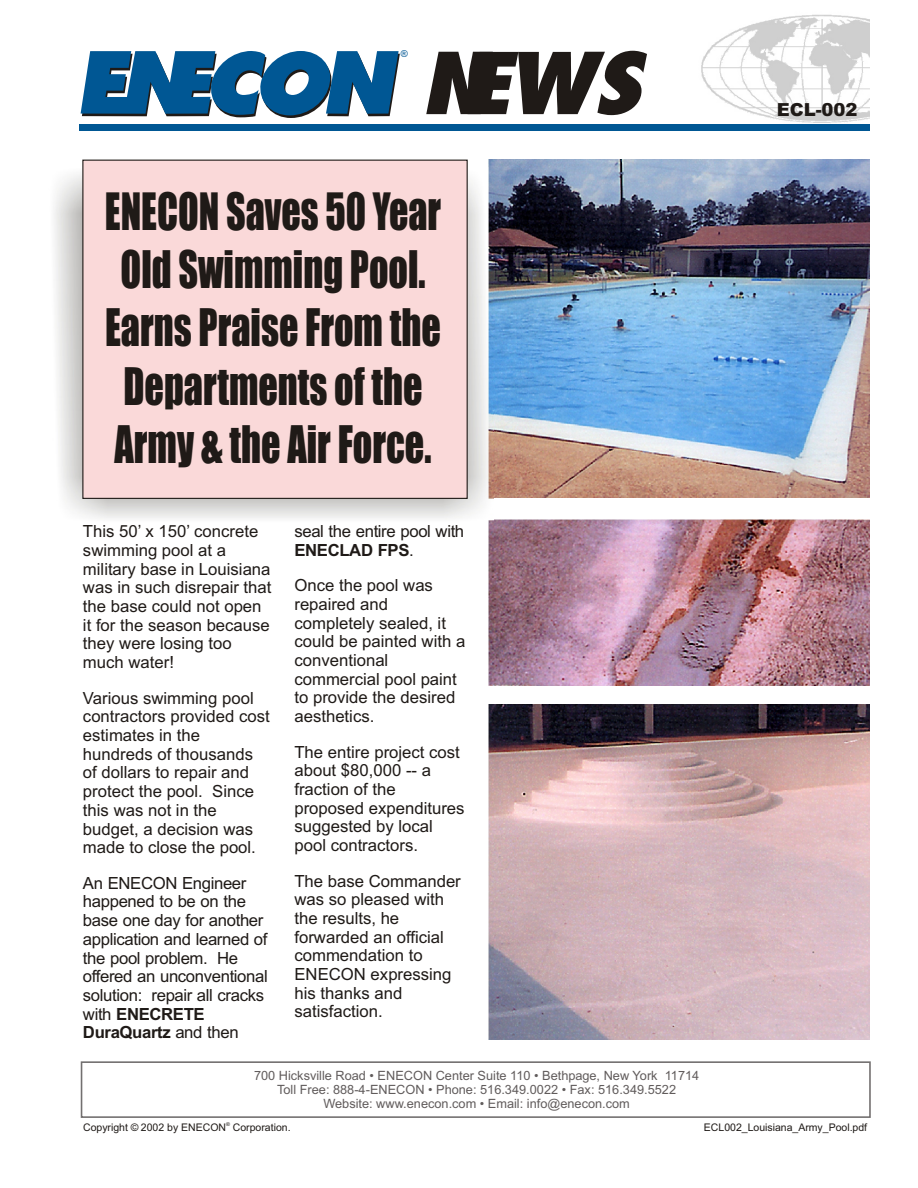
<style>
.page{position:relative;width:918px;height:1188px;background:#fff}
.page>*{position:absolute;margin:0;border:0;box-sizing:border-box;transform-origin:0 0}
.t1{font:italic 800 82.5px "Fujiyama";color:#1f1a17;scale:1.24 1}
.t2{font:47.85px/58.3px "Impact";color:#1f1a17;text-align:center;scale:.8 1}
.t3{font:47.55px "Impact";color:#1f1a17;scale:.8 1}
.t4{font:900 18px "Arial";color:#1f1a17}
.t5{font:16.8px/18.8px "Arial";color:#1f1a17}
.t6{font:16.8px/18.8px "Arial";letter-spacing:-.02em;color:#1f1a17}
.t7{font:12.75px/14.2px "Arial";color:#615c5c;text-align:center}
.t8{font:10.5px "Arial";color:#1f1a17}
.t9{font:9.45px "Arial";color:#005794}
.t10{font:5.25px "Arial";color:#1f1a17}
.s1{font-weight:700}
</style>
<div class="page">
<div style="left:81px;top:1061px;width:790px;height:57px;border:2px solid #737070"></div>
<img style="left:488px;top:704px;width:382px;height:335px">
<img style="left:488px;top:160px;width:382px;height:338px">
<img style="left:488px;top:519px;width:382px;height:167px">
<div style="left:82px;top:160px;width:386px;height:339px;background:#fad9d9;border:1px solid #1f1a17"></div>
<img style="left:701px;top:14px;width:169px;height:109px">
<div style="left:80px;top:124px;width:790px;height:7px;background:#005794"></div>
<svg style="left:81px;top:51px;width:319px;height:67px"></svg>
<p class="t9" style="left:401px;top:50px;width:9px">®</p>
<h1 class="t1" style="left:420px;top:48px;width:180px">NEWS</h1>
<h3 class="t3" style="left:105px;top:192px;width:422px">ENECON Saves 50 Year</h3>
<h2 class="t2" style="left:105px;top:243px;width:421px">Old Swimming Pool.<br>Earns Praise From the<br>Departments of the<br>Army &amp; the Air Force.</h2>
<p class="t5" style="left:83px;top:524px;width:190px">This 50’ x 150’ concrete swimming pool at a military base in Louisiana was in such disrepair that the base could not open it for the season because they were losing too much water!</p>
<p class="t5" style="left:83px;top:690px;width:188px">Various swimming pool contractors provided cost estimates in the hundreds of thousands of dollars to repair and protect the pool. Since this was not in the budget, a decision was made to close the pool.</p>
<p class="t6" style="left:83px;top:875px;width:186px">An ENECON Engineer happened to be on the base one day for another application and learned of the pool problem. He offered an unconventional solution: repair all cracks with <span class="s1">ENECRETE<br>DuraQuartz</span> and then</p>
<p class="t6" style="left:294px;top:523px;width:171px">seal the entire pool with<br><span class="s1">ENECLAD FPS</span>.</p>
<p class="t5" style="left:294px;top:578px;width:172px">Once the pool was repaired and completely sealed, it could be painted with a conventional commercial pool paint to provide the desired aesthetics.</p>
<p class="t5" style="left:294px;top:744px;width:172px">The entire project cost about $80,000 -- a fraction of the proposed expenditures suggested by local pool contractors.</p>
<p class="t5" style="left:294px;top:873px;width:168px">The base Commander was so pleased with the results, he forwarded an official commendation to<br>ENECON expressing his thanks and satisfaction.</p>
<p class="t7" style="left:254px;top:1069px;width:447px">700 Hicksville Road • ENECON Center Suite 110 • Bethpage, New York 11714<br>Toll Free: 888-4-ENECON • Phone: 516.349.0022 • Fax: 516.349.5522<br>Website: www.enecon.com • Email: info@enecon.com</p>
<p class="t4" style="left:777px;top:104px;width:82px">ECL-002</p>
<p class="t10" style="left:226px;top:1122px;width:5px">®</p>
<p class="t8" style="left:704px;top:1123px;width:165px">ECL002_Louisiana_Army_Pool.pdf</p>
<p class="t8" style="left:83px;top:1123px;width:209px">Copyright © 2002 by ENECON Corporation.</p>
</div>
